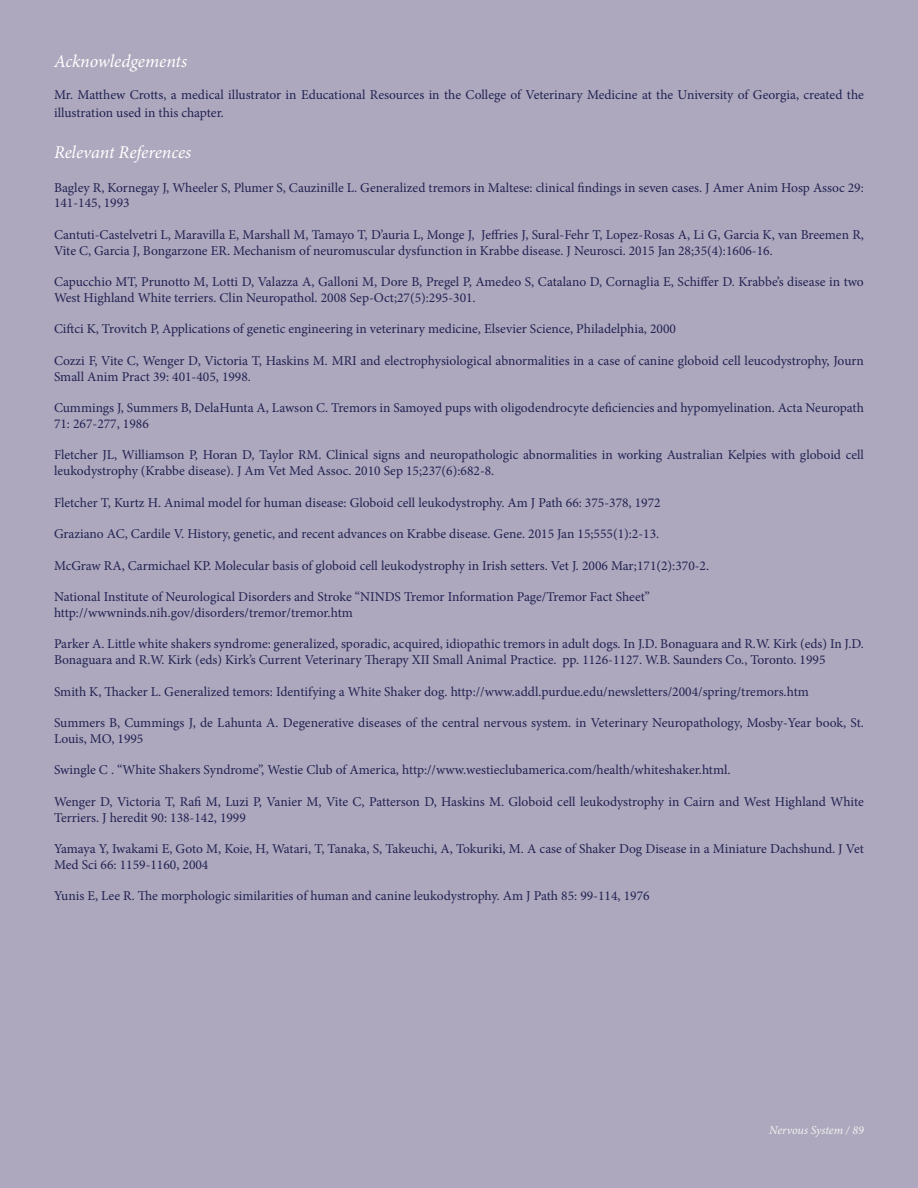
<style>
.page{position:relative;width:918px;height:1188px;background:#ada8bd}
.page>*{position:absolute;margin:0;border:0;box-sizing:border-box;transform-origin:0 0}
.t1{font:italic 18px "Minion Pro";letter-spacing:-.005em;color:#fff}
.t2{font:13.5px/15.8px "Minion Pro";color:#222252}
.t3{font:italic 12px "Minion Pro";color:#f3f4f4}
</style>
<div class="page">
<p class="t1" style="left:54px;top:49px;width:135px">Acknowledgements</p>
<p class="t2" style="left:54px;top:85px;width:812px;line-height:18px">Mr. Matthew Crotts, a medical illustrator in Educational Resources in the College of Veterinary Medicine at the University of Georgia, created the illustration used in this chapter.</p>
<p class="t1" style="left:54px;top:140px;width:139px">Relevant References</p>
<p class="t2" style="left:54px;top:180px;width:811px">Bagley R, Kornegay J, Wheeler S, Plumer S, Cauzinille L. Generalized tremors in Maltese: clinical findings in seven cases. J Amer Anim Hosp Assoc 29:<br>141-145, 1993</p>
<p class="t2" style="left:54px;top:227px;width:812px">Cantuti-Castelvetri L, Maravilla E, Marshall M, Tamayo T, D’auria L, Monge J, Jeffries J, Sural-Fehr T, Lopez-Rosas A, Li G, Garcia K, van Breemen R,<br>Vite C, Garcia J, Bongarzone ER. Mechanism of neuromuscular dysfunction in Krabbe disease. J Neurosci. 2015 Jan 28;35(4):1606-16.</p>
<p class="t2" style="left:54px;top:274px;width:811px">Capucchio MT, Prunotto M, Lotti D, Valazza A, Galloni M, Dore B, Pregel P, Amedeo S, Catalano D, Cornaglia E, Schiffer D. Krabbe’s disease in two<br>West Highland White terriers. Clin Neuropathol. 2008 Sep-Oct;27(5):295-301.</p>
<p class="t2" style="left:54px;top:321px;width:624px">Ciftci K, Trovitch P, Applications of genetic engineering in veterinary medicine, Elsevier Science, Philadelphia, 2000</p>
<p class="t2" style="left:54px;top:353px;width:811px">Cozzi F, Vite C, Wenger D, Victoria T, Haskins M. MRI and electrophysiological abnormalities in a case of canine globoid cell leucodystrophy, Journ<br>Small Anim Pract 39: 401-405, 1998.</p>
<p class="t2" style="left:54px;top:400px;width:811px">Cummings J, Summers B, DelaHunta A, Lawson C. Tremors in Samoyed pups with oligodendrocyte deficiencies and hypomyelination. Acta Neuropath<br>71: 267-277, 1986</p>
<p class="t2" style="left:54px;top:447px;width:811px">Fletcher JL, Williamson P, Horan D, Taylor RM. Clinical signs and neuropathologic abnormalities in working Australian Kelpies with globoid cell leukodystrophy (Krabbe disease). J Am Vet Med Assoc. 2010 Sep 15;237(6):682-8.</p>
<p class="t2" style="left:54px;top:495px;width:608px">Fletcher T, Kurtz H. Animal model for human disease: Globoid cell leukodystrophy. Am J Path 66: 375-378, 1972</p>
<p class="t2" style="left:54px;top:526px;width:607px">Graziano AC, Cardile V. History, genetic, and recent advances on Krabbe disease. Gene. 2015 Jan 15;555(1):2-13.</p>
<p class="t2" style="left:54px;top:558px;width:657px">McGraw RA, Carmichael KP. Molecular basis of globoid cell leukodystrophy in Irish setters. Vet J. 2006 Mar;171(2):370-2.</p>
<p class="t2" style="left:54px;top:589px;width:597px">National Institute of Neurological Disorders and Stroke “NINDS Tremor Information Page/Tremor Fact Sheet”</p>
<p class="t2" style="left:54px;top:605px;width:300px">http://wwwninds.nih.gov/disorders/tremor/tremor.htm</p>
<p class="t2" style="left:54px;top:636px;width:811px">Parker A. Little white shakers syndrome: generalized, sporadic, acquired, idiopathic tremors in adult dogs. In J.D. Bonaguara and R.W. Kirk (eds) In J.D.<br>Bonaguara and R.W. Kirk (eds) Kirk’s Current Veterinary Therapy XII Small Animal Practice. pp. 1126-1127. W.B. Saunders Co., Toronto. 1995</p>
<p class="t2" style="left:54px;top:684px;width:756px">Smith K, Thacker L. Generalized temors: Identifying a White Shaker dog. http://www.addl.purdue.edu/newsletters/2004/spring/tremors.htm</p>
<p class="t2" style="left:54px;top:715px;width:811px">Summers B, Cummings J, de Lahunta A. Degenerative diseases of the central nervous system. in Veterinary Neuropathology, Mosby-Year book, St.<br>Louis, MO, 1995</p>
<p class="t2" style="left:54px;top:762px;width:678px">Swingle C . “White Shakers Syndrome”, Westie Club of America, http://www.westieclubamerica.com/health/whiteshaker.html.</p>
<p class="t2" style="left:54px;top:794px;width:811px">Wenger D, Victoria T, Rafi M, Luzi P, Vanier M, Vite C, Patterson D, Haskins M. Globoid cell leukodystrophy in Cairn and West Highland White<br>Terriers. J heredit 90: 138-142, 1999</p>
<p class="t2" style="left:54px;top:841px;width:811px">Yamaya Y, Iwakami E, Goto M, Koie, H, Watari, T, Tanaka, S, Takeuchi, A, Tokuriki, M. A case of Shaker Dog Disease in a Miniature Dachshund. J Vet<br>Med Sci 66: 1159-1160, 2004</p>
<p class="t2" style="left:54px;top:888px;width:597px">Yunis E, Lee R. The morphologic similarities of human and canine leukodystrophy. Am J Path 85: 99-114, 1976</p>
<p class="t3" style="left:769px;top:1122px;width:96px">Nervous System / 89</p>
</div>
